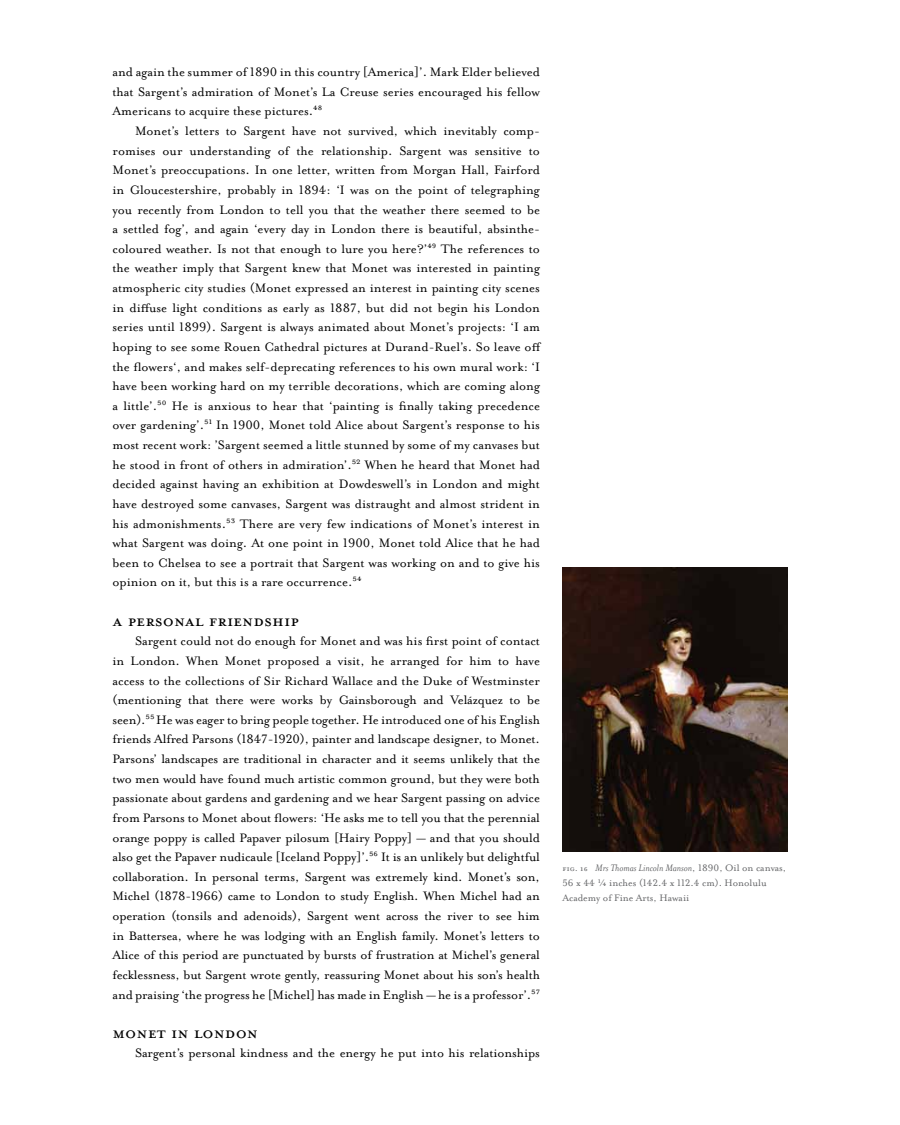
<style>
.page{position:relative;width:900px;height:1125px;background:#fff}
.page>*{position:absolute;margin:0;border:0;box-sizing:border-box;transform-origin:0 0}
.t1{font:22.5px "Mrs Eaves All Petite Caps";color:#000}
.t2{font:14px/19.6px "Mrs Eaves Roman Lining";letter-spacing:-.005em;color:#000;text-align:justify}
.t3{font:10.75px/14.9px "Mrs Eaves Roman Lining";color:#636466}
.t4{font:italic 10.75px "Mrs Eaves";color:#636466}
.s1{font-family:"Mrs Eaves All Petite Caps";font-style:normal}
.s2{font-family:"Mrs Eaves Roman Lining";font-style:normal}
</style>
<div class="page">
<img style="left:562px;top:567px;width:226px;height:284px">
<p class="t2" style="left:112px;top:62px;width:429px">and again the summer of 1890 in this country [America]’. Mark Elder believed that Sargent’s admiration of Monet’s La Creuse series encouraged his fellow Americans to acquire these pictures.<sup>48</sup></p>
<p class="t2" style="left:112px;top:121px;width:430px;text-indent:23px">Monet’s letters to Sargent have not survived, which inevitably comp&shy;romises our understanding of the relationship. Sargent was sensitive to Monet’s preoccupations. In one letter, written from Morgan Hall, Fairford in Gloucestershire, probably in 1894: ‘I was on the point of telegraphing you recently from London to tell you that the weather there seemed to be a settled fog’, and again ‘every day in London there is beautiful, absinthe&shy;coloured weather. Is not that enough to lure you here?’<sup>49</sup> The references to the weather imply that Sargent knew that Monet was interested in painting atmospheric city studies (Monet expressed an interest in painting city scenes in diffuse light conditions as early as 1887, but did not begin his London series until 1899). Sargent is always animated about Monet’s projects: ‘I am hoping to see some Rouen Cathedral pictures at Durand-Ruel’s. So leave off the flowers‘, and makes self-deprecating references to his own mural work: ‘I have been working hard on my terrible decorations, which are coming along a little’.<sup>50</sup> He is anxious to hear that ‘painting is finally taking precedence over gardening’.<sup>51</sup> In 1900, Monet told Alice about Sargent’s response to his most recent work: ’Sargent seemed a little stunned by some of my canvases but he stood in front of others in admiration’.<sup>52</sup> When he heard that Monet had decided against having an exhibition at Dowdeswell’s in London and might have destroyed some canvases, Sargent was distraught and almost strident in his admonishments.<sup>53</sup> There are very few indications of Monet’s interest in what Sargent was doing. At one point in 1900, Monet told Alice that he had been to Chelsea to see a portrait that Sargent was working on and to give his opinion on it, but this is a rare occurrence.<sup>54</sup></p>
<h1 class="t1" style="left:112px;top:610px;width:188px">A PERSONAL FRIENDSHIP</h1>
<p class="t2" style="left:112px;top:631px;width:429px;text-indent:23px">Sargent could not do enough for Monet and was his first point of contact in London. When Monet proposed a visit, he arranged for him to have access to the collections of Sir Richard Wallace and the Duke of Westminster (mentioning that there were works by Gainsborough and Velázquez to be seen).<sup>55</sup> He was eager to bring people together. He introduced one of his English friends Alfred Parsons (1847-1920), painter and landscape designer, to Monet.<br>Parsons’ landscapes are traditional in character and it seems unlikely that the two men would have found much artistic common ground, but they were both passionate about gardens and gardening and we hear Sargent passing on advice from Parsons to Monet about flowers: ‘He asks me to tell you that the perennial orange poppy is called Papaver pilosum [Hairy Poppy] — and that you should also get the Papaver nudicaule [Iceland Poppy]’.<sup>56</sup> It is an unlikely but delightful collaboration. In personal terms, Sargent was extremely kind. Monet’s son, Michel (1878-1966) came to London to study English. When Michel had an operation (tonsils and adenoids), Sargent went across the river to see him in Battersea, where he was lodging with an English family. Monet’s letters to Alice of this period are punctuated by bursts of frustration at Michel’s general fecklessness, but Sargent wrote gently, reassuring Monet about his son’s health and praising ‘the progress he [Michel] has made in English — he is a professor’.<sup>57</sup></p>
<h1 class="t1" style="left:112px;top:1023px;width:147px">MONET IN LONDON</h1>
<p class="t2" style="left:135px;top:1044px;width:407px">Sargent’s personal kindness and the energy he put into his relationships</p>
<p class="t4" style="left:562px;top:862px;width:225px"><span class="s1">fig. 16</span> Mrs Thomas Lincoln Manson<span class="s2">, 1890, Oil on canvas,</span></p>
<p class="t3" style="left:562px;top:876px;width:206px">56 x 44 ¼ inches (142.4 x 112.4 cm). Honolulu<br>Academy of Fine Arts, Hawaii</p>
</div>
